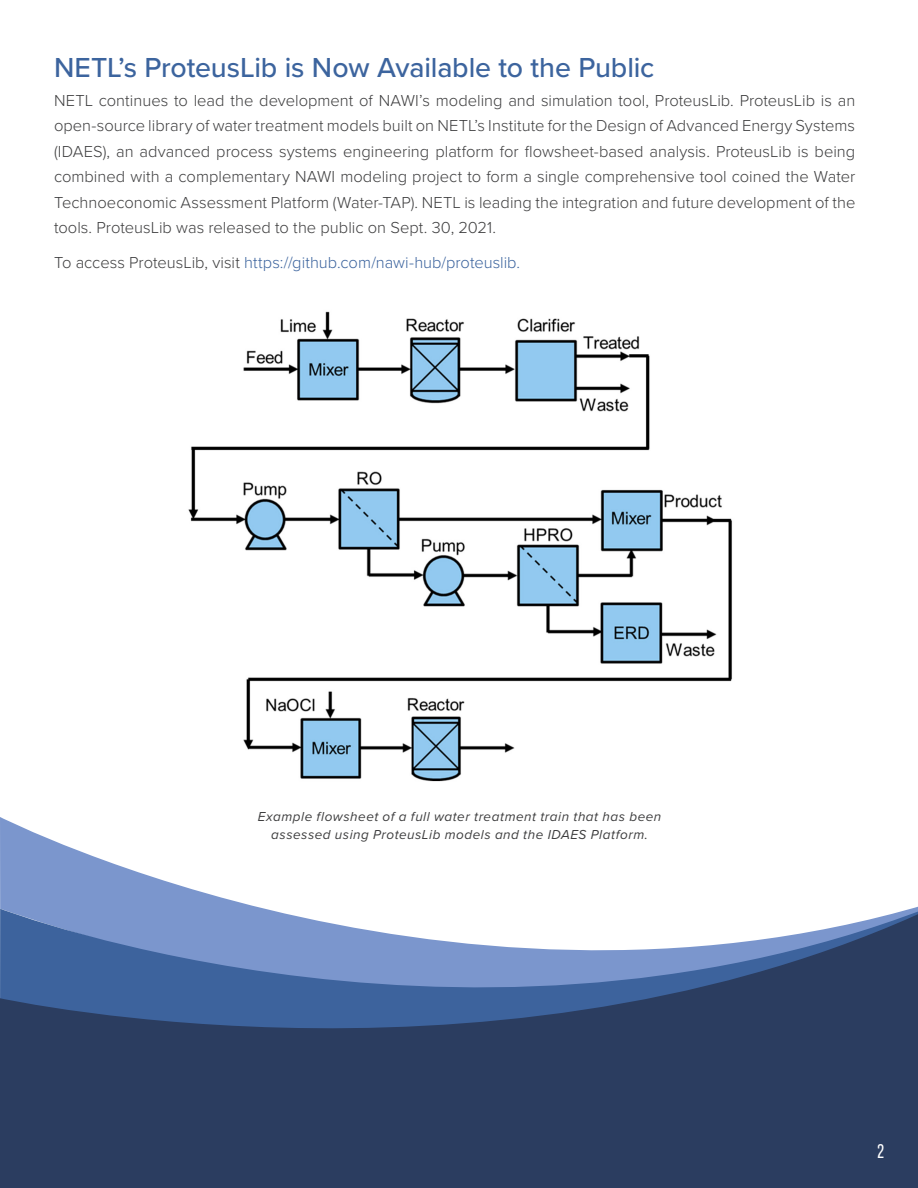
<style>
.page{position:relative;width:918px;height:1188px;background:#fff}
.page>*{position:absolute;margin:0;border:0;box-sizing:border-box;transform-origin:0 0}
.t1{font:500 28.5px "Proxima Nova";letter-spacing:-.005em;color:#3c649e}
.t2{font:200 18px "Balboa";color:#fff}
.Body_Text{font:300 16.5px/25.5px "Proxima Nova";color:#3e3e3f;text-align:justify}
.Body_Text-2{font:300 16.5px "Proxima Nova";color:#3c649e}
.t3{font:italic 13.5px/18px "Proxima Nova";letter-spacing:.04em;color:#3e3e3f;text-align:center}
.s1{color:#3e3e3f}
</style>
<div class="page">
<svg style="left:0;top:817px;width:918px;height:371px;fill:#2c4065"></svg>
<img style="left:188px;top:311px;width:544px;height:471px">
<h2 class="t1" style="left:54px;top:46px;width:602px">NETL’s ProteusLib is Now Available to the Public</h2>
<p class="Body_Text" style="left:54px;top:87px;width:803px">NETL continues to lead the development of NAWI’s modeling and simulation tool, ProteusLib. ProteusLib is an open-source library of water treatment models built on NETL’s Institute for the Design of Advanced Energy Systems (IDAES), an advanced process systems engineering platform for flowsheet-based analysis. ProteusLib is being combined with a complementary NAWI modeling project to form a single comprehensive tool coined the Water Technoeconomic Assessment Platform (Water-TAP). NETL is leading the integration and future development of the tools. ProteusLib was released to the public on Sept. 30, 2021.</p>
<p class="Body_Text-2" style="left:54px;top:250px;width:468px"><span class="s1">To access ProteusLib, visit</span> https://github.com/nawi-hub/proteuslib.</p>
<p class="t3" style="left:258px;top:807px;width:405px">Example flowsheet of a full water treatment train that has been assessed using ProteusLib models and the IDAES Platform.</p>
<p class="t2" style="left:877px;top:1141px;width:10px">2</p>
</div>
